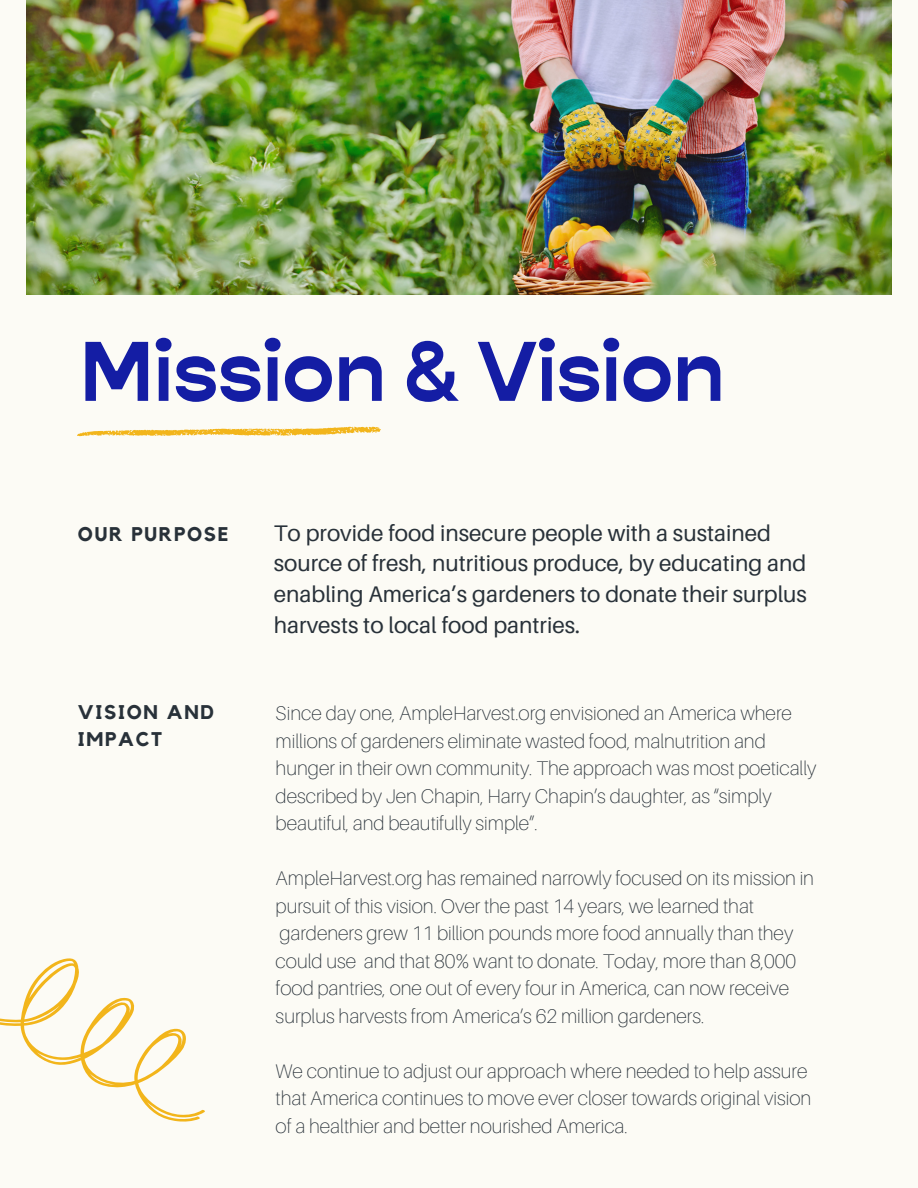
<style>
.page{position:relative;width:918px;height:1188px;background:#fcfbf5}
.page>*{position:absolute;margin:0;border:0;box-sizing:border-box;transform-origin:0 0}
.t1{font:700 85.5px "Gopher";color:#141da4}
.t2{font:22.5px/30.8px "Aileron";color:#283139}
.t3{font:100 19.8px/27.5px "Aileron";color:#283139}
.t4{font:700 19.8px/27.5px "Kollektif";letter-spacing:.085em;color:#283139}
</style>
<div class="page">
<img style="left:26px;top:0;width:865px;height:295px">
<svg style="left:0;top:958px;width:205px;height:164px"></svg>
<svg style="left:77px;top:426px;width:304px;height:10px"></svg>
<h1 class="t1" style="left:80px;top:320px;width:646px">Mission &amp; Vision</h1>
<p class="t4" style="left:78px;top:521px;width:152px">OUR PURPOSE</p>
<p class="t2" style="left:274px;top:518px;width:535px">To provide food insecure people with a sustained source of fresh, nutritious produce, by educating and enabling America’s gardeners to donate their surplus harvests to local food pantries.</p>
<p class="t4" style="left:78px;top:698px;width:138px">VISION AND<br>IMPACT</p>
<p class="t3" style="left:276px;top:700px;width:542px">Since day one, AmpleHarvest.org envisioned an America where millions of gardeners eliminate wasted food, malnutrition and hunger in their own community. The approach was most poetically described by Jen Chapin, Harry Chapin’s daughter, as “simply beautiful, and beautifully simple”.</p>
<p class="t3" style="left:276px;top:865px;width:540px">AmpleHarvest.org has remained narrowly focused on its mission in pursuit of this vision. Over the past 14 years, we learned that gardeners grew 11 billion pounds more food annually than they could use and that 80% want to donate. Today, more than 8,000 food pantries, one out of every four in America, can now receive surplus harvests from America’s 62 million gardeners.</p>
<p class="t3" style="left:276px;top:1057px;width:537px">We continue to adjust our approach where needed to help assure that America continues to move ever closer towards original vision of a healthier and better nourished America.</p>
</div>
